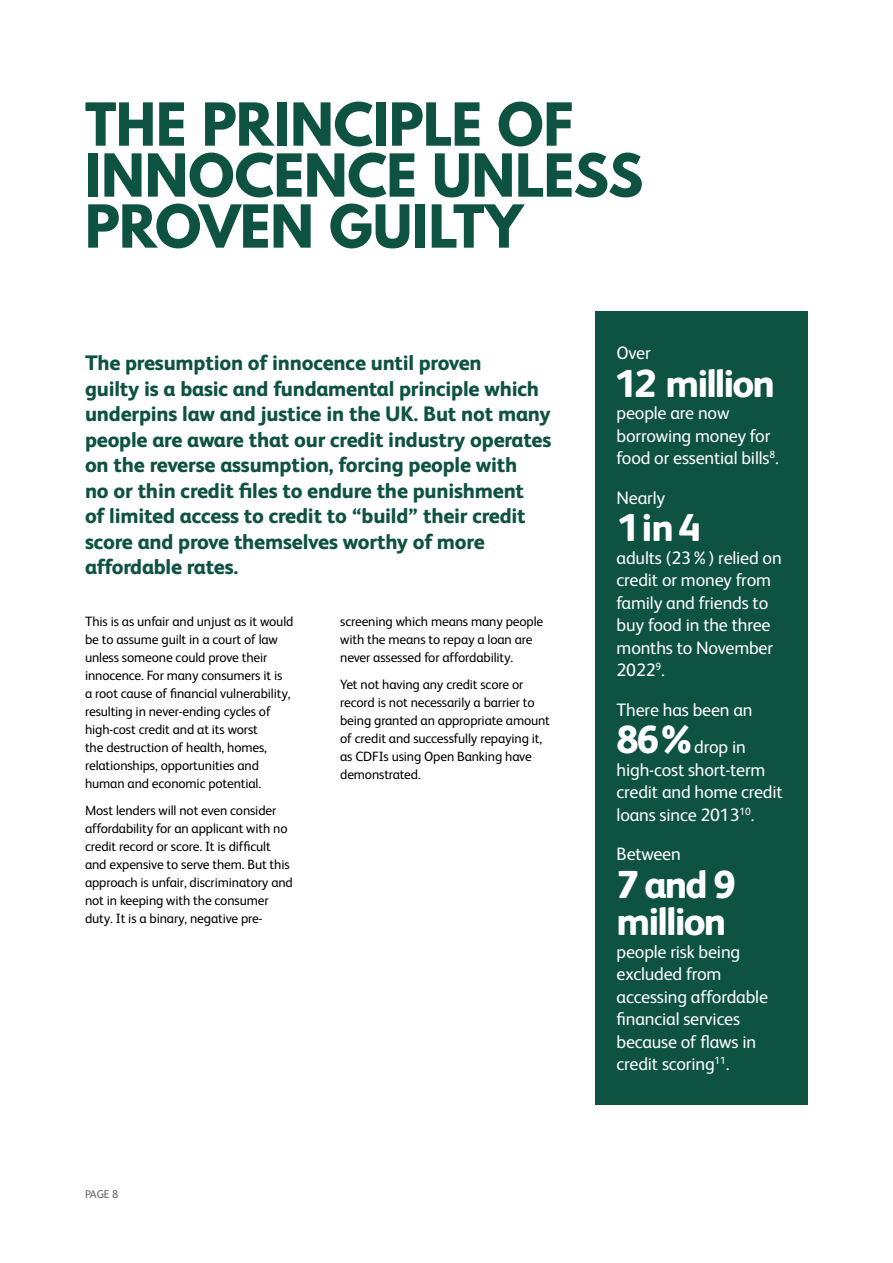
<style>
.page{position:relative;width:893px;height:1263px;background:#fff}
.page>*{position:absolute;margin:0;border:0;box-sizing:border-box;transform-origin:0 0}
.t1{font:700 52.5px/51px "League Spartan";color:#0e5242}
.t2{font:800 39px/37.5px "FS Albert";letter-spacing:-.05em;color:#fff}
.t3{font:800 21px/25.5px "FS Albert";letter-spacing:-.01em;color:#0e5242}
.t4{font:18px/22.5px "FS Albert";letter-spacing:-.01em;color:#fff}
.t5{font:13.5px/18px "FS Albert";letter-spacing:-.01em;color:#000}
.t6{font:11.25px "FS Albert";color:#646363}
.s1{font-weight:800;font-size:39px}
</style>
<div class="page">
<div style="left:595px;top:311px;width:213px;height:793px;background:#0e5242"></div>
<h1 class="t1" style="left:85px;top:98px;width:560px">THE PRINCIPLE OF<br>INNOCENCE UNLESS<br>PROVEN GUILTY</h1>
<p class="t3" style="left:85px;top:349px;width:468px">The presumption of innocence until proven<br>guilty is a basic and fundamental principle which underpins law and justice in the UK. But not many people are aware that our credit industry operates on the reverse assumption, forcing people with<br>no or thin credit files to endure the punishment<br>of limited access to credit to “build” their credit score and prove themselves worthy of more affordable rates.</p>
<p class="t5" style="left:85px;top:612px;width:210px">This is as unfair and unjust as it would be to assume guilt in a court of law unless someone could prove their innocence. For many consumers it is<br>a root cause of financial vulnerability, resulting in never-ending cycles of high-cost credit and at its worst<br>the destruction of health, homes, relationships, opportunities and human and economic potential.</p>
<p class="t5" style="left:85px;top:800px;width:209px">Most lenders will not even consider affordability for an applicant with no credit record or score. It is difficult and expensive to serve them. But this approach is unfair, discriminatory and not in keeping with the consumer duty. It is a binary, negative pre-</p>
<p class="t5" style="left:340px;top:612px;width:205px">screening which means many people with the means to repay a loan are never assessed for affordability.</p>
<p class="t5" style="left:340px;top:674px;width:211px">Yet not having any credit score or record is not necessarily a barrier to being granted an appropriate amount of credit and successfully repaying it, as CDFIs using Open Banking have demonstrated.</p>
<p class="t6" style="left:85px;top:1186px;width:35px">PAGE 8</p>
<h3 class="t4" style="left:617px;top:341px;width:36px">Over</h3>
<h2 class="t2" style="left:614px;top:363px;width:162px">12 million</h2>
<h3 class="t4" style="left:617px;top:401px;width:164px">people are now borrowing money for food or essential bills<sup>8</sup>.</h3>
<h3 class="t4" style="left:617px;top:486px;width:50px">Nearly</h3>
<h2 class="t2" style="left:617px;top:507px;width:86px">1 in 4</h2>
<h3 class="t4" style="left:617px;top:546px;width:167px">adults (23%) relied on credit or money from family and friends to buy food in the three months to November<br>2022<sup>9</sup>.</h3>
<h3 class="t4" style="left:617px;top:690px;width:137px;line-height:37.5px">There has been an<br><span class="s1">86%</span>drop in</h3>
<h3 class="t4" style="left:617px;top:758px;width:168px">high-cost short-term credit and home credit loans since 2013<sup>10</sup>.</h3>
<h3 class="t4" style="left:617px;top:842px;width:66px">Between</h3>
<h2 class="t2" style="left:617px;top:864px;width:121px">7 and 9 million</h2>
<h3 class="t4" style="left:617px;top:940px;width:153px">people risk being excluded from accessing affordable financial services because of flaws in credit scoring<sup>11</sup>.</h3>
</div>
